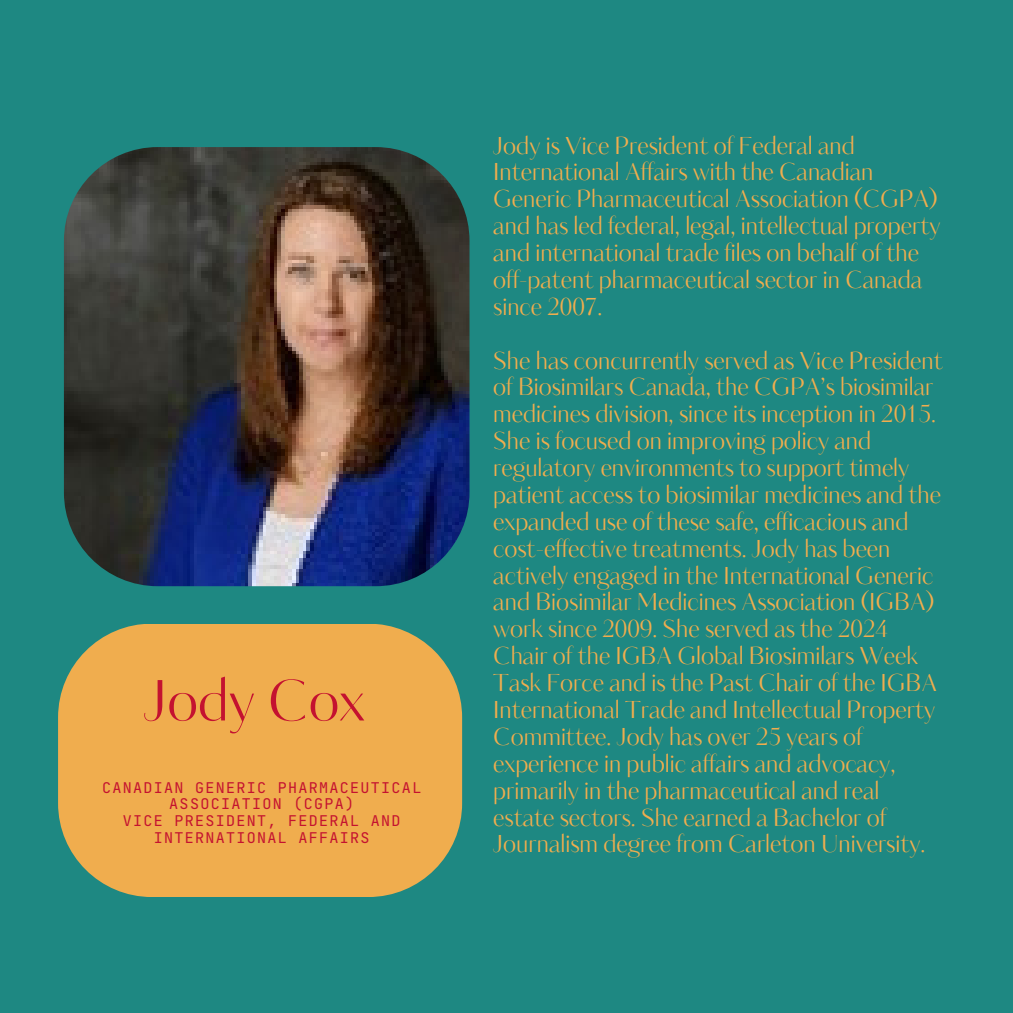
<style>
.page{position:relative;width:1013px;height:1013px;background:#fff}
.page>*{position:absolute;margin:0;border:0;box-sizing:border-box;transform-origin:0 0}
.t1{font:55.88px "Kudryashev Display Contrast Sans";color:#c41230}
.t2{font:23.75px/26.9px "Kudryashev Display Contrast Sans";color:#f0ad4e}
.t3{font:15px/16.9px "Jet Brains Mono";letter-spacing:.09em;color:#c41230;text-align:center}
</style>
<div class="page">
<div style="left:0;top:0;width:1012px;height:1012px;background:#1e8882"></div>
<img style="left:64px;top:147px;width:405px;height:439px;border-radius:94px">
<svg style="left:58px;top:624px;width:404px;height:272px;background:#e1aa51"></svg>
<p class="t1" style="left:144px;top:662px;width:222px">Jody Cox</p>
<h1 class="t3" style="left:102px;top:778px;width:321px">CANADIAN GENERIC PHARMACEUTICAL<br>ASSOCIATION (CGPA)</h1>
<p class="t3" style="left:123px;top:812px;width:279px">VICE PRESIDENT, FEDERAL AND<br>INTERNATIONAL AFFAIRS</p>
<p class="t2" style="left:493px;top:133px;width:449px">Jody is Vice President of Federal and International Affairs with the Canadian Generic Pharmaceutical Association (CGPA) and has led federal, legal, intellectual property and international trade files on behalf of the off-patent pharmaceutical sector in Canada since 2007.</p>
<p class="t2" style="left:493px;top:348px;width:451px">She has concurrently served as Vice President of Biosimilars Canada, the CGPA’s biosimilar medicines division, since its inception in 2015.<br>She is focused on improving policy and regulatory environments to support timely patient access to biosimilar medicines and the expanded use of these safe, efficacious and cost-effective treatments. Jody has been actively engaged in the International Generic and Biosimilar Medicines Association (IGBA) work since 2009. She served as the 2024<br>Chair of the IGBA Global Biosimilars Week Task Force and is the Past Chair of the IGBA International Trade and Intellectual Property Committee. Jody has over 25 years of experience in public affairs and advocacy, primarily in the pharmaceutical and real estate sectors. She earned a Bachelor of Journalism degree from Carleton University.</p>
</div>
